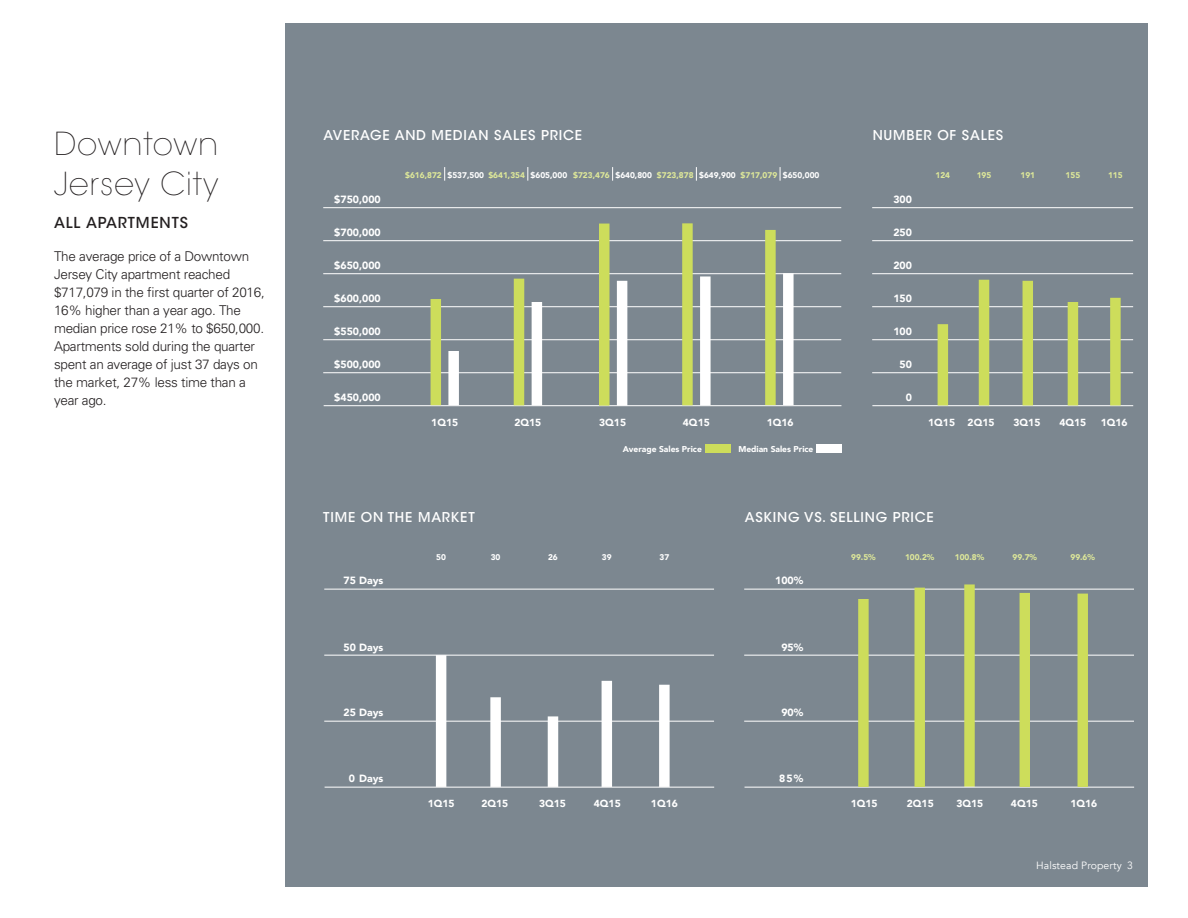
<style>
.page{position:relative;width:1188px;height:918px;background:#fff}
.page>*{position:absolute;margin:0;border:0;box-sizing:border-box;transform-origin:0 0}
.t1{font:200 31.5px/40.5px "ITC Avant Garde Std";letter-spacing:.03em;color:#231f20}
.t2{font:500 15px "ITC Avant Garde Std";letter-spacing:.06em;color:#231f20}
.t3{font:300 13.5px/18px "Univers";letter-spacing:-.02em;color:#231f20}
.t4{font:500 13.5px "ITC Avant Garde Std";letter-spacing:.06em;color:#fff}
.t5{font:900 10.5px "Avenir";color:#fff}
.t6{font:10.5px "Avenir";letter-spacing:.01em;color:#fff}
.t7{font:900 10.2px "Avenir";color:#fff}
.t8{font:900 8.4px "Avenir";color:#fff}
.t9{font:900 8.25px "Avenir";color:#dee899}
.t10{font:900 8.25px "Avenir";color:#fff}
.s1{color:#fff}
</style>
<div class="page">
<div style="left:285px;top:23px;width:863px;height:864px;background:#7c8790"></div>
<hr style="left:744px;top:721px;width:390px;height:1px;background:#fff">
<hr style="left:744px;top:655px;width:390px;height:1px;background:#fff">
<hr style="left:744px;top:589px;width:390px;height:1px;background:#fff">
<div style="left:964px;top:584px;width:11px;height:203px;background:#cddd5b"></div>
<hr style="left:745px;top:787px;width:389px;height:1px;background:#fff">
<div style="left:858px;top:599px;width:11px;height:188px;background:#cddd5b"></div>
<div style="left:915px;top:588px;width:10px;height:199px;background:#cddd5b"></div>
<div style="left:1020px;top:593px;width:10px;height:194px;background:#cddd5b"></div>
<div style="left:1078px;top:594px;width:10px;height:193px;background:#cddd5b"></div>
<hr style="left:872px;top:372px;width:261px;height:1px;background:#fff">
<hr style="left:872px;top:339px;width:261px;height:1px;background:#fff">
<hr style="left:872px;top:306px;width:261px;height:1px;background:#fff">
<hr style="left:872px;top:273px;width:261px;height:1px;background:#fff">
<hr style="left:872px;top:240px;width:261px;height:1px;background:#fff">
<hr style="left:872px;top:207px;width:261px;height:1px;background:#fff">
<hr style="left:872px;top:405px;width:261px;height:1px;background:#fff">
<div style="left:938px;top:324px;width:10px;height:81px;background:#cddd5b"></div>
<div style="left:1023px;top:281px;width:10px;height:124px;background:#cddd5b"></div>
<div style="left:1110px;top:298px;width:11px;height:107px;background:#cddd5b"></div>
<div style="left:1068px;top:302px;width:10px;height:103px;background:#cddd5b"></div>
<hr style="left:324px;top:721px;width:390px;height:1px;background:#fff">
<hr style="left:324px;top:655px;width:390px;height:1px;background:#fff">
<hr style="left:324px;top:589px;width:390px;height:1px;background:#fff">
<hr style="left:325px;top:787px;width:389px;height:1px;background:#fff">
<div style="left:548px;top:716px;width:10px;height:71px;background:#fff"></div>
<div style="left:436px;top:655px;width:10px;height:132px;background:#fff"></div>
<div style="left:490px;top:697px;width:11px;height:90px;background:#fff"></div>
<div style="left:602px;top:681px;width:10px;height:106px;background:#fff"></div>
<div style="left:659px;top:685px;width:11px;height:102px;background:#fff"></div>
<hr style="left:323px;top:372px;width:518px;height:1px;background:#fff">
<hr style="left:323px;top:339px;width:518px;height:1px;background:#fff">
<hr style="left:323px;top:306px;width:518px;height:1px;background:#fff">
<hr style="left:323px;top:273px;width:518px;height:1px;background:#fff">
<hr style="left:323px;top:240px;width:518px;height:1px;background:#fff">
<hr style="left:323px;top:207px;width:518px;height:1px;background:#fff">
<hr style="left:324px;top:405px;width:517px;height:1px;background:#fff">
<div style="left:817px;top:445px;width:25px;height:8px;background:#fff"></div>
<div style="left:705px;top:445px;width:26px;height:8px;background:#cddd5b"></div>
<svg style="left:780px;top:167px;width:1px;height:14px"></svg>
<div style="left:783px;top:273px;width:11px;height:132px;background:#fff"></div>
<div style="left:765px;top:230px;width:11px;height:175px;background:#cddd5b"></div>
<div style="left:617px;top:281px;width:10px;height:125px;background:#fff"></div>
<div style="left:599px;top:224px;width:11px;height:182px;background:#cddd5b"></div>
<svg style="left:612px;top:167px;width:1px;height:14px"></svg>
<div style="left:700px;top:276px;width:11px;height:129px;background:#fff"></div>
<div style="left:682px;top:223px;width:11px;height:182px;background:#cddd5b"></div>
<svg style="left:696px;top:167px;width:1px;height:14px"></svg>
<svg style="left:444px;top:167px;width:1px;height:14px"></svg>
<div style="left:448px;top:351px;width:11px;height:54px;background:#fff"></div>
<div style="left:431px;top:299px;width:10px;height:106px;background:#cddd5b"></div>
<svg style="left:528px;top:167px;width:1px;height:14px"></svg>
<div style="left:532px;top:302px;width:10px;height:103px;background:#fff"></div>
<div style="left:514px;top:279px;width:10px;height:126px;background:#cddd5b"></div>
<div style="left:979px;top:280px;width:10px;height:125px;background:#cddd5b"></div>
<h1 class="t1" style="left:54px;top:124px;width:166px">Downtown<br>Jersey City</h1>
<p class="t2" style="left:54px;top:213px;width:135px">ALL APARTMENTS</p>
<p class="t3" style="left:54px;top:247px;width:212px">The average price of a Downtown<br>Jersey City apartment reached $717,079 in the first quarter of 2016,<br>16% higher than a year ago. The median price rose 21% to $650,000.<br>Apartments sold during the quarter spent an average of just 37 days on the market, 27% less time than a year ago.</p>
<p class="t4" style="left:324px;top:127px;width:118px">AVERAGE AND MEDI</p>
<p class="t4" style="left:468px;top:127px;width:83px">AN SALES PRICE</p>
<p class="t4" style="left:873px;top:127px;width:43px">NUMBER</p>
<p class="t4" style="left:937px;top:127px;width:59px">OF SALES</p>
<p class="t5" style="left:334px;top:190px;width:48px">$750,000</p>
<p class="t5" style="left:334px;top:224px;width:48px">$700,000</p>
<p class="t5" style="left:334px;top:256px;width:48px">$650,000</p>
<p class="t5" style="left:334px;top:289px;width:48px">$600,000</p>
<p class="t5" style="left:334px;top:322px;width:48px">$550,000</p>
<p class="t5" style="left:334px;top:355px;width:48px">$500,000</p>
<p class="t5" style="left:334px;top:388px;width:48px">$450,000</p>
<p class="t9" style="left:405px;top:168px;width:80px">$616,872 <span class="s1">$537,500</span></p>
<p class="t9" style="left:488px;top:168px;width:80px">$641,354 <span class="s1">$605,000</span></p>
<p class="t9" style="left:573px;top:168px;width:80px">$723,476 <span class="s1">$640,800</span></p>
<p class="t9" style="left:657px;top:168px;width:80px">$723,878 <span class="s1">$649,900</span></p>
<p class="t9" style="left:741px;top:168px;width:80px">$717,079 <span class="s1">$650,000</span></p>
<p class="t7" style="left:431px;top:414px;width:28px">1Q15</p>
<p class="t7" style="left:514px;top:414px;width:28px">2Q15</p>
<p class="t7" style="left:599px;top:414px;width:28px">3Q15</p>
<p class="t7" style="left:683px;top:414px;width:28px">4Q15</p>
<p class="t7" style="left:767px;top:414px;width:28px">1Q16</p>
<p class="t8" style="left:623px;top:442px;width:81px">Average Sales Price</p>
<p class="t8" style="left:738px;top:442px;width:77px">Median Sales Price</p>
<p class="t5" style="left:893px;top:190px;width:20px">300</p>
<p class="t5" style="left:893px;top:223px;width:20px">250</p>
<p class="t5" style="left:893px;top:257px;width:20px">200</p>
<p class="t5" style="left:893px;top:289px;width:20px">150</p>
<p class="t5" style="left:893px;top:322px;width:20px">100</p>
<p class="t5" style="left:900px;top:355px;width:14px">50</p>
<p class="t5" style="left:906px;top:388px;width:8px">0</p>
<p class="t9" style="left:936px;top:168px;width:16px">124</p>
<p class="t9" style="left:977px;top:168px;width:16px">195</p>
<p class="t7" style="left:928px;top:414px;width:28px">1Q15</p>
<p class="t7" style="left:968px;top:414px;width:28px">2Q15</p>
<p class="t9" style="left:1020px;top:168px;width:16px">191</p>
<p class="t7" style="left:1014px;top:414px;width:28px">3Q15</p>
<p class="t9" style="left:1066px;top:168px;width:16px">155</p>
<p class="t9" style="left:1108px;top:168px;width:16px">115</p>
<p class="t7" style="left:1059px;top:413px;width:28px">4Q15</p>
<p class="t7" style="left:1101px;top:414px;width:28px">1Q16</p>
<p class="t4" style="left:323px;top:509px;width:128px">TIME ON THE MARKE</p>
<p class="t4" style="left:468px;top:509px;width:8px">T</p>
<p class="t4" style="left:745px;top:509px;width:10px">ASKIN</p>
<p class="t4" style="left:788px;top:509px;width:114px">G VS. SELLING PRICE</p>
<p class="t10" style="left:436px;top:550px;width:11px">50</p>
<p class="t10" style="left:491px;top:550px;width:11px">30</p>
<p class="t10" style="left:548px;top:550px;width:11px">26</p>
<p class="t10" style="left:602px;top:550px;width:11px">39</p>
<p class="t10" style="left:659px;top:550px;width:11px">37</p>
<p class="t9" style="left:851px;top:550px;width:26px">99.5%</p>
<p class="t9" style="left:905px;top:550px;width:31px">100.2%</p>
<p class="t9" style="left:955px;top:550px;width:31px">100.8%</p>
<p class="t5" style="left:344px;top:572px;width:41px">75 Days</p>
<p class="t5" style="left:775px;top:572px;width:30px">100%</p>
<p class="t5" style="left:344px;top:638px;width:41px">50 Days</p>
<p class="t5" style="left:781px;top:638px;width:23px">95%</p>
<p class="t5" style="left:344px;top:704px;width:41px">25 Days</p>
<p class="t5" style="left:781px;top:704px;width:23px">90%</p>
<p class="t5" style="left:349px;top:770px;width:36px">0 Days</p>
<p class="t5" style="left:779px;top:770px;width:25px">85%</p>
<p class="t7" style="left:428px;top:795px;width:28px">1Q15</p>
<p class="t7" style="left:481px;top:795px;width:28px">2Q15</p>
<p class="t7" style="left:539px;top:795px;width:28px">3Q15</p>
<p class="t7" style="left:594px;top:795px;width:28px">4Q15</p>
<p class="t7" style="left:651px;top:795px;width:28px">1Q16</p>
<p class="t7" style="left:851px;top:795px;width:28px">1Q15</p>
<p class="t7" style="left:907px;top:795px;width:28px">2Q15</p>
<p class="t7" style="left:956px;top:795px;width:28px">3Q15</p>
<p class="t9" style="left:1012px;top:550px;width:26px">99.7%</p>
<p class="t9" style="left:1070px;top:550px;width:26px">99.6%</p>
<p class="t7" style="left:1011px;top:795px;width:28px">4Q15</p>
<p class="t7" style="left:1070px;top:795px;width:28px">1Q16</p>
<p class="t6" style="left:1036px;top:859px;width:98px">Halstead Property 3</p>
</div>
